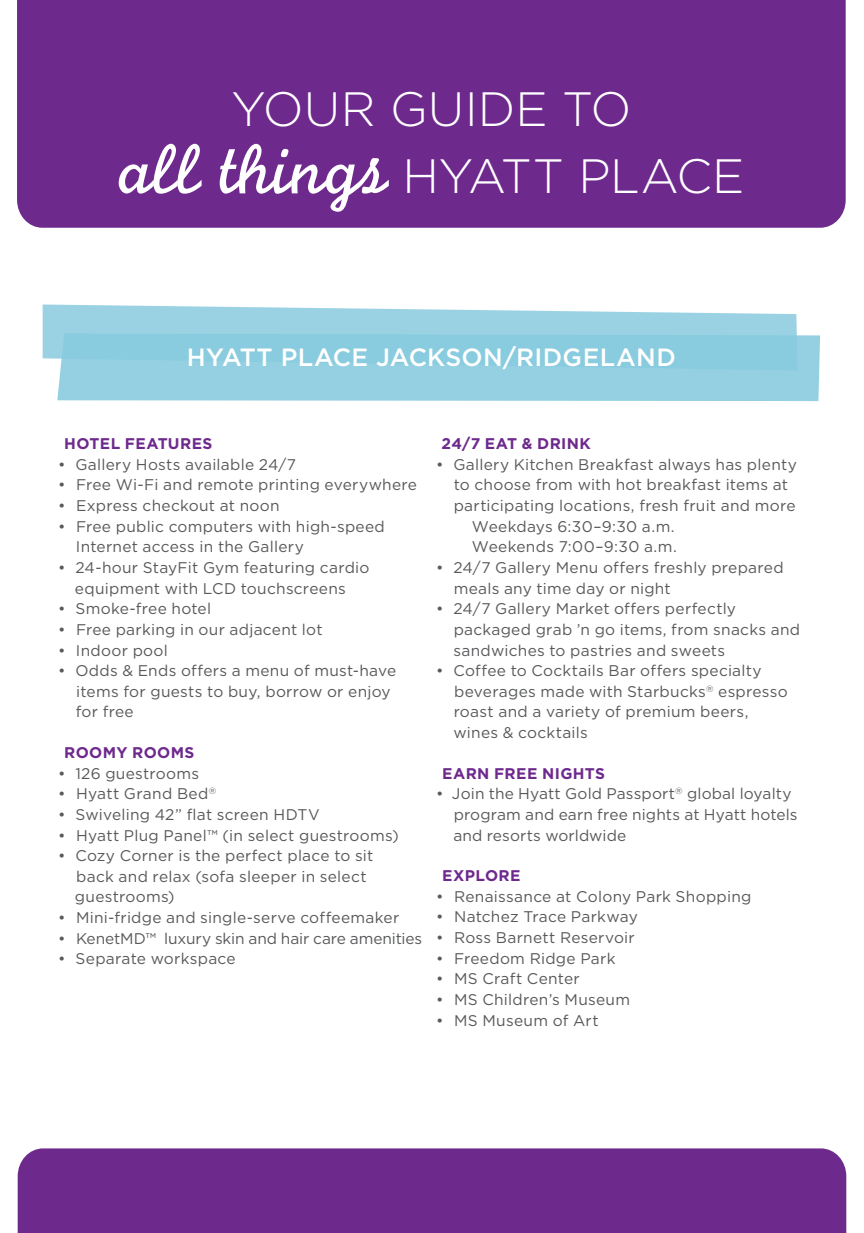
<style>
.page{position:relative;width:864px;height:1233px;background:#fff}
.page>*{position:absolute;margin:0;border:0;box-sizing:border-box;transform-origin:0 0}
.t1{font:300 48.2px/67px "Gotham";color:#fff;text-align:center}
.Property_Name_Inside{font:500 25px "Gotham";letter-spacing:.01em;color:#fff}
.t2{font:15.4px/20.6px "Gotham";letter-spacing:.015em;color:#58595b}
.Subhead_1{font:700 15.4px "Gotham";letter-spacing:.025em;color:#6e298d}
.t3{font:15.4px "Gotham";letter-spacing:-.01em;color:#58595b}
.s1{font-family:"Monoline Script";font-weight:400;font-size:74px}
</style>
<div class="page">
<div style="left:18px;top:1148px;width:828px;height:85px;background:#6e298d"></div>
<div style="left:17px;top:0;width:829px;height:228px;background:#6e298d"></div>
<div style="left:57px;top:335px;width:763px;height:66px;background:#94d0e2"></div>
<svg style="left:43px;top:305px;width:755px;height:65px;background:#99d1e3"></svg>
<h1 class="t1" style="left:118px;top:75px;width:628px">YOUR GUIDE TO<br><span class="s1">all things</span> HYATT PLACE</h1>
<p class="Property_Name_Inside" style="left:187px;top:343px;width:490px">HYATT PLACE JACKSON/RIDGELAND</p>
<p class="Subhead_1" style="left:64px;top:435px;width:150px">HOTEL FEATURES</p>
<p class="t2" style="left:58px;top:454px;width:239px">• Gallery Hosts available 24/7</p>
<p class="t2" style="left:58px;top:474px;width:360px">• Free Wi-Fi and remote printing everywhere</p>
<p class="t2" style="left:58px;top:495px;width:223px">• Express checkout at noon</p>
<p class="t2" style="left:76px;top:516px;width:310px;text-indent:-18px">• Free public computers with high-speed<br>Internet access in the Gallery</p>
<p class="t2" style="left:58px;top:557px;width:313px;text-align:center">• 24-hour StayFit Gym featuring cardio equipment with LCD touchscreens</p>
<p class="t2" style="left:58px;top:598px;width:154px">• Smoke-free hotel</p>
<p class="t2" style="left:58px;top:619px;width:266px">• Free parking in our adjacent lot</p>
<p class="t2" style="left:58px;top:640px;width:111px">• Indoor pool</p>
<p class="t2" style="left:76px;top:660px;width:322px;text-indent:-17px">• Odds &amp; Ends offers a menu of must-have items for guests to buy, borrow or enjoy for free</p>
<p class="Subhead_1" style="left:64px;top:744px;width:132px">ROOMY ROOMS</p>
<p class="t2" style="left:58px;top:763px;width:142px">• 126 guestrooms</p>
<p class="t2" style="left:58px;top:783px;width:160px">• Hyatt Grand Bed<sup>®</sup></p>
<p class="t2" style="left:58px;top:804px;width:263px">• Swiveling 42” flat screen HDTV</p>
<p class="t2" style="left:58px;top:825px;width:342px">• Hyatt Plug Panel™ (in select guestrooms)</p>
<p class="t2" style="left:75px;top:845px;width:300px;text-indent:-17px">• Cozy Corner is the perfect place to sit back and relax (sofa sleeper in select guestrooms)</p>
<p class="t2" style="left:58px;top:907px;width:343px">• Mini-fridge and single-serve coffeemaker</p>
<p class="t3" style="left:58px;top:930px;width:366px">• KenetMD™ luxury skin and hair care amenities</p>
<p class="t2" style="left:58px;top:948px;width:179px">• Separate workspace</p>
<p class="Subhead_1" style="left:442px;top:435px;width:151px">24/7 EAT &amp; DRINK</p>
<p class="t2" style="left:436px;top:454px;width:362px">• Gallery Kitchen Breakfast always has plenty</p>
<p class="t2" style="left:454px;top:474px;width:336px">to choose from with hot breakfast items at</p>
<p class="t2" style="left:454px;top:495px;width:343px">participating locations, fresh fruit and more</p>
<p class="t2" style="left:472px;top:516px;width:204px">Weekdays 6:30–9:30 a.m.</p>
<p class="t2" style="left:472px;top:536px;width:206px">Weekends 7:00–9:30 a.m.</p>
<p class="t2" style="left:454px;top:557px;width:332px;text-indent:-17px">• 24/7 Gallery Menu offers freshly prepared meals any time day or night</p>
<p class="t2" style="left:453px;top:598px;width:348px;text-indent:-17px">• 24/7 Gallery Market offers perfectly packaged grab ’n go items, from snacks and sandwiches to pastries and sweets</p>
<p class="t2" style="left:453px;top:660px;width:336px;text-indent:-17px">• Coffee to Cocktails Bar offers specialty beverages made with Starbucks<sup>®</sup> espresso roast and a variety of premium beers, wines &amp; cocktails</p>
<p class="Subhead_1" style="left:442px;top:764px;width:164px">EARN FREE NIGHTS</p>
<p class="t2" style="left:453px;top:783px;width:346px;text-indent:-17px">• Join the Hyatt Gold Passport<sup>®</sup> global loyalty program and earn free nights at Hyatt hotels and resorts worldwide</p>
<p class="Subhead_1" style="left:442px;top:867px;width:80px">EXPLORE</p>
<p class="t2" style="left:436px;top:886px;width:317px">• Renaissance at Colony Park Shopping</p>
<p class="t2" style="left:436px;top:906px;width:203px">• Natchez Trace Parkway</p>
<p class="t2" style="left:436px;top:927px;width:200px">• Ross Barnett Reservoir</p>
<p class="t2" style="left:436px;top:948px;width:181px">• Freedom Ridge Park</p>
<p class="t2" style="left:436px;top:968px;width:145px">• MS Craft Center</p>
<p class="t2" style="left:436px;top:989px;width:195px">• MS Children’s Museum</p>
<p class="t2" style="left:436px;top:1010px;width:164px">• MS Museum of Art</p>
</div>
